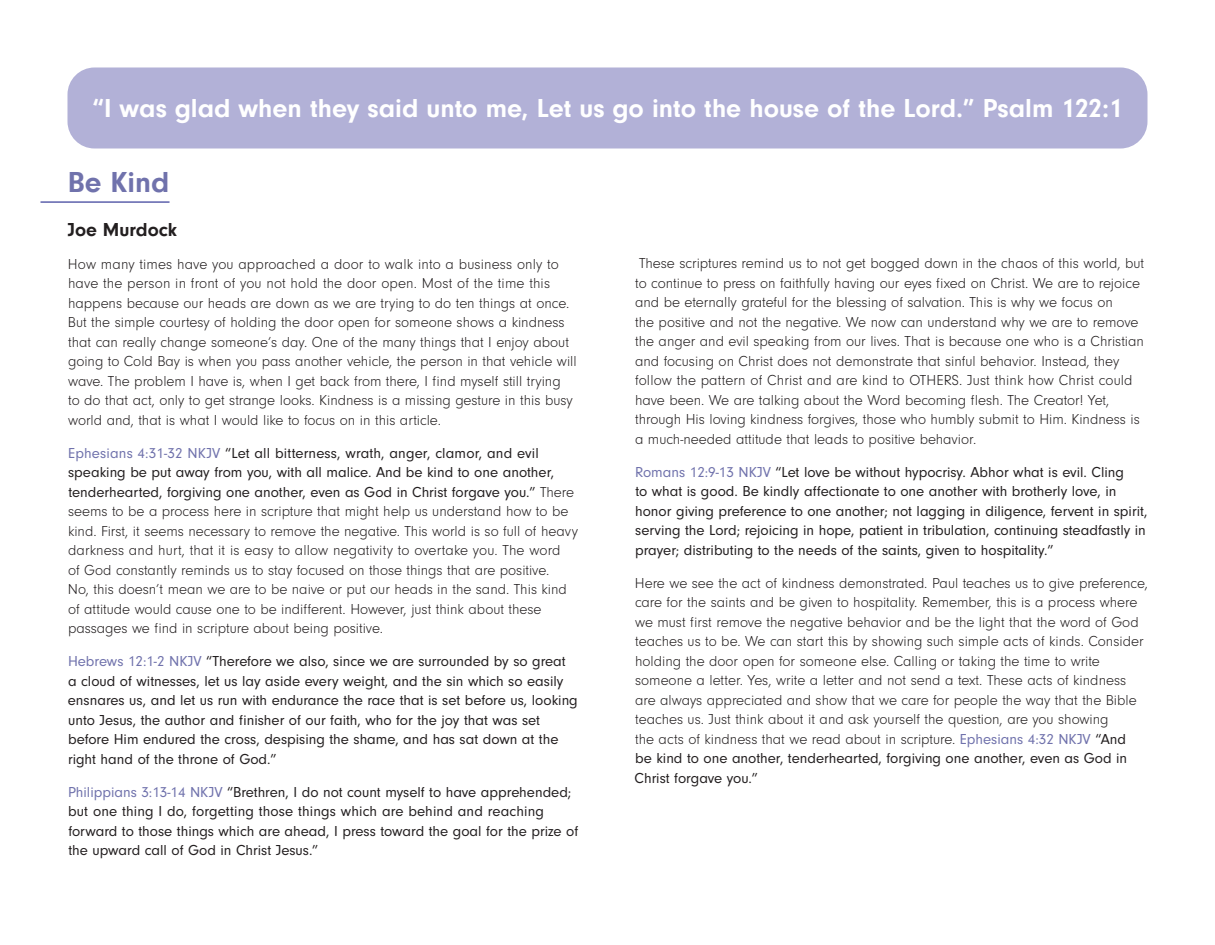
<style>
.page{position:relative;width:1215px;height:945px;background:#fff}
.page>*{position:absolute;margin:0;border:0;box-sizing:border-box;transform-origin:0 0}
.t1{font:700 30px "Neuzeit Gro";color:#7072ac}
.quote{font:700 27px "Neuzeit Gro";color:#fff}
.Header_2{font:700 19.5px "Neuzeit Gro";color:#231f20}
.Article_body{font:300 15px/19.5px "Neuzeit Gro";color:#231f20}
.Article_body-2{font:15px/19.5px "Neuzeit Gro";color:#231f20}
.s1{font-weight:400;color:#7072ac}
.s2{font-weight:400}
.s3{color:#7072ac}
</style>
<div class="page">
<div style="left:68px;top:68px;width:1080px;height:80px;background:#b2b1d7;border-radius:27px"></div>
<hr style="left:41px;top:201px;width:129px;height:2px;background:#5d61ac">
<p class="quote" style="left:92px;top:93px;width:1032px">“I was glad when they said unto me, Let us go into the house of the Lord.” Psalm 122:1</p>
<p class="t1" style="left:68px;top:165px;width:103px">Be Kind</p>
<p class="Header_2" style="left:68px;top:218px;width:111px">Joe Murdock</p>
<p class="Article_body" style="left:68px;top:254px;width:510px">How many times have you approached a door to walk into a business only to have the person in front of you not hold the door open. Most of the time this happens because our heads are down as we are trying to do ten things at once.<br>But the simple courtesy of holding the door open for someone shows a kindness that can really change someone’s day. One of the many things that I enjoy about going to Cold Bay is when you pass another vehicle, the person in that vehicle will wave. The problem I have is, when I get back from there, I find myself still trying<br>to do that act, only to get strange looks. Kindness is a missing gesture in this busy world and, that is what I would like to focus on in this article.</p>
<p class="Article_body" style="left:68px;top:443px;width:512px"><span class="s1">Ephesians 4:31-32 NKJV</span> <span class="s2">“Let all bitterness, wrath, anger, clamor, and evil speaking be put away from you, with all malice. And be kind to one another, tenderhearted, forgiving one another, even as God in Christ forgave you.”</span> There seems to be a process here in scripture that might help us understand how to be kind. First, it seems necessary to remove the negative. This world is so full of heavy darkness and hurt, that it is easy to allow negativity to overtake you. The word<br>of God constantly reminds us to stay focused on those things that are positive.<br>No, this doesn’t mean we are to be naive or put our heads in the sand. This kind of attitude would cause one to be indifferent. However, just think about these passages we find in scripture about being positive.</p>
<p class="Article_body-2" style="left:68px;top:652px;width:511px"><span class="s3">Hebrews 12:1-2 NKJV</span> “Therefore we also, since we are surrounded by so great a cloud of witnesses, let us lay aside every weight, and the sin which so easily ensnares us, and let us run with endurance the race that is set before us, looking unto Jesus, the author and finisher of our faith, who for the joy that was set before Him endured the cross, despising the shame, and has sat down at the right hand of the throne of God.”</p>
<p class="Article_body-2" style="left:68px;top:782px;width:512px"><span class="s3">Philippians 3:13-14 NKJV</span> “Brethren, I do not count myself to have apprehended; but one thing I do, forgetting those things which are behind and reaching forward to those things which are ahead, I press toward the goal for the prize of the upward call of God in Christ Jesus.”</p>
<p class="Article_body" style="left:635px;top:254px;width:511px">These scriptures remind us to not get bogged down in the chaos of this world, but to continue to press on faithfully having our eyes fixed on Christ. We are to rejoice and be eternally grateful for the blessing of salvation. This is why we focus on<br>the positive and not the negative. We now can understand why we are to remove the anger and evil speaking from our lives. That is because one who is a Christian and focusing on Christ does not demonstrate that sinful behavior. Instead, they follow the pattern of Christ and are kind to OTHERS. Just think how Christ could have been. We are talking about the Word becoming flesh. The Creator! Yet, through His loving kindness forgives, those who humbly submit to Him. Kindness is a much-needed attitude that leads to positive behavior.</p>
<p class="Article_body-2" style="left:635px;top:463px;width:514px"><span class="s3">Romans 12:9-13 NKJV</span> “Let love be without hypocrisy. Abhor what is evil. Cling<br>to what is good. Be kindly affectionate to one another with brotherly love, in honor giving preference to one another; not lagging in diligence, fervent in spirit, serving the Lord; rejoicing in hope, patient in tribulation, continuing steadfastly in prayer; distributing to the needs of the saints, given to hospitality.”</p>
<p class="Article_body" style="left:635px;top:574px;width:515px">Here we see the act of kindness demonstrated. Paul teaches us to give preference, care for the saints and be given to hospitality. Remember, this is a process where we must first remove the negative behavior and be the light that the word of God teaches us to be. We can start this by showing such simple acts of kinds. Consider holding the door open for someone else. Calling or taking the time to write someone a letter. Yes, write a letter and not send a text. These acts of kindness are always appreciated and show that we care for people the way that the Bible teaches us. Just think about it and ask yourself the question, are you showing<br>the acts of kindness that we read about in scripture. <span class="s1">Ephesians 4:32 NKJV</span> <span class="s2">“And<br>be kind to one another, tenderhearted, forgiving one another, even as God in Christ forgave you.”</span></p>
</div>
